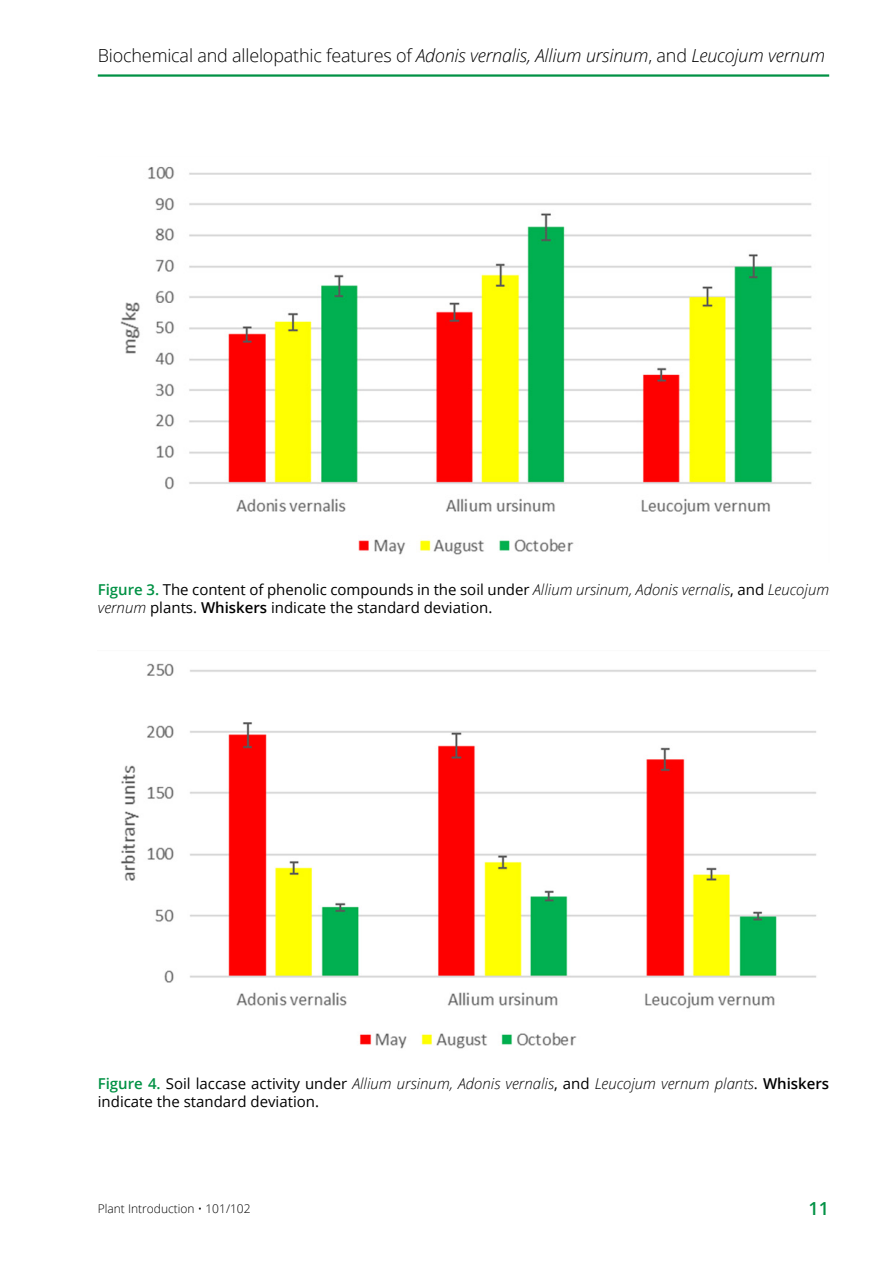
<style>
.page{position:relative;width:893px;height:1263px;background:#fff}
.page>*{position:absolute;margin:0;border:0;box-sizing:border-box;transform-origin:0 0}
.t1{font:italic 300 18px "Open Sans";letter-spacing:-.01em;color:#000}
.t2{font:600 18px "Open Sans";color:#009144}
.t3{font:15px/18px "Open Sans";color:#000}
.t4{font:300 12px "Open Sans";color:#000}
.s1{font-style:normal}
.s2{font-weight:600;color:#009144}
.s3{font-weight:300;font-style:italic}
.s4{font-weight:600}
</style>
<div class="page">
<hr style="left:98px;top:74px;width:731px;height:3px;background:#009144">
<img style="left:120px;top:166px;width:692px;height:389px">
<img style="left:121px;top:663px;width:695px;height:386px">
<p class="t1" style="left:98px;top:43px;width:729px"><span class="s1">Biochemical and allelopathic features of</span> Adonis vernalis, Allium ursinum<span class="s1">, and</span> Leucojum vernum</p>
<p class="t3" style="left:98px;top:580px;width:733px"><span class="s2">Figure 3.</span> The content of phenolic compounds in the soil under <span class="s3">Allium ursinum, Adonis vernalis</span>, and <span class="s3">Leucojum vernum</span> plants. <span class="s4">Whiskers</span> indicate the standard deviation.</p>
<p class="t3" style="left:98px;top:1074px;width:733px"><span class="s2">Figure 4.</span> Soil laccase activity under <span class="s3">Allium ursinum, Adonis vernalis</span>, and <span class="s3">Leucojum vernum plants</span>. <span class="s4">Whiskers </span>indicate the standard deviation.</p>
<p class="t4" style="left:98px;top:1200px;width:154px">Plant Introduction • 101/102</p>
<p class="t2" style="left:809px;top:1196px;width:22px">11</p>
</div>
